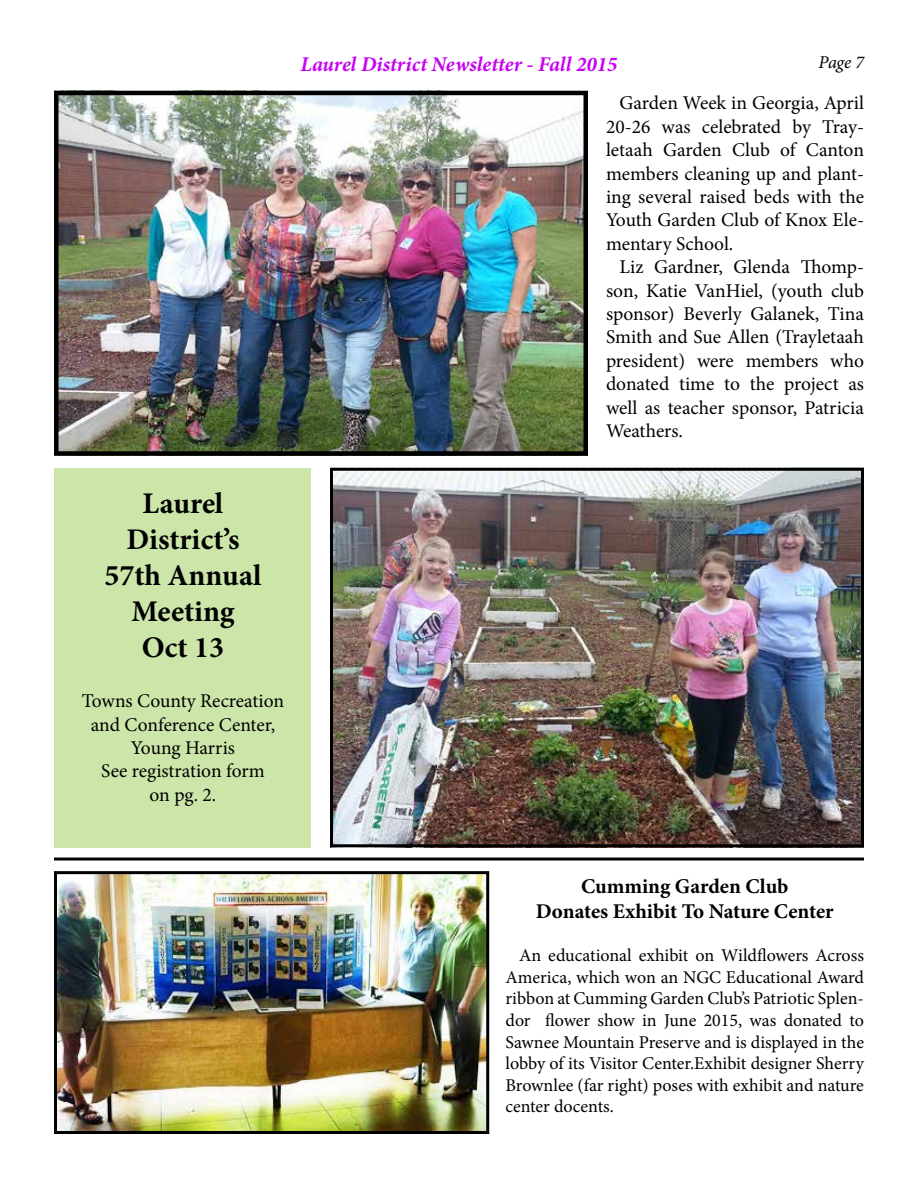
<style>
.page{position:relative;width:918px;height:1188px;background:#fff}
.page>*{position:absolute;margin:0;border:0;box-sizing:border-box;transform-origin:0 0}
.t1{font:700 30px/36px "Minion Pro";color:#000;text-align:center}
.t2{font:700 21px/25.2px "Minion Pro";letter-spacing:-.005em;color:#000;text-align:center}
.t3{font:italic 700 21px "Minion Pro";color:#c901f3}
.t4{font:19.5px/23.4px "Minion Pro";letter-spacing:-.005em;color:#000;text-align:justify}
.t5{font:18px/21.6px "Minion Pro";color:#000;text-align:justify}
.t6{font:italic 18px "Minion Pro";color:#000}
</style>
<div class="page">
<img style="left:59px;top:96px;width:524px;height:355px">
<div style="left:54px;top:91px;width:534px;height:365px;border:4px solid #000"></div>
<img style="left:334px;top:472px;width:526px;height:371px">
<div style="left:330px;top:468px;width:534px;height:379px;border:3px solid #000"></div>
<div style="left:55px;top:468px;width:256px;height:379px;background:#cce5a9"></div>
<img style="left:58px;top:875px;width:427px;height:255px">
<div style="left:54px;top:871px;width:435px;height:263px;border:3px solid #000"></div>
<hr style="left:54px;top:858px;width:810px;height:3px;background:#000">
<p class="t3" style="left:300px;top:49px;width:319px">Laurel District Newsletter - Fall 2015</p>
<p class="t6" style="left:818px;top:50px;width:47px">Page 7</p>
<p class="t4" style="left:606px;top:92px;width:260px;text-indent:13px">Garden Week in Georgia, April 20-26 was celebrated by Tray&shy;letaah Garden Club of Canton members cleaning up and plant&shy;ing several raised beds with the Youth Garden Club of Knox Ele&shy;mentary School.</p>
<p class="t4" style="left:606px;top:255px;width:260px;text-indent:13px">Liz Gardner, Glenda Thomp&shy;son, Katie VanHiel, (youth club sponsor) Beverly Galanek, Tina Smith and Sue Allen (Trayletaah president) were members who donated time to the project as well as teacher sponsor, Patricia Weathers.</p>
<h1 class="t1" style="left:104px;top:485px;width:159px">Laurel<br>District’s<br>57th Annual<br>Meeting<br>Oct 13</h1>
<p class="t4" style="left:82px;top:689px;width:204px;text-align:center">Towns County Recreation and Conference Center,<br>Young Harris<br>See registration form<br>on pg. 2.</p>
<p class="t2" style="left:536px;top:873px;width:299px">Cumming Garden Club<br>Donates Exhibit To Nature Center</p>
<p class="t5" style="left:506px;top:945px;width:360px;text-indent:14px">An educational exhibit on Wildflowers Across America, which won an NGC Educational Award ribbon at Cumming Garden Club’s Patriotic Splen&shy;dor flower show in June 2015, was donated to Sawnee Mountain Preserve and is displayed in the lobby of its Visitor Center.Exhibit designer Sherry Brownlee (far right) poses with exhibit and nature center docents.</p>
</div>
